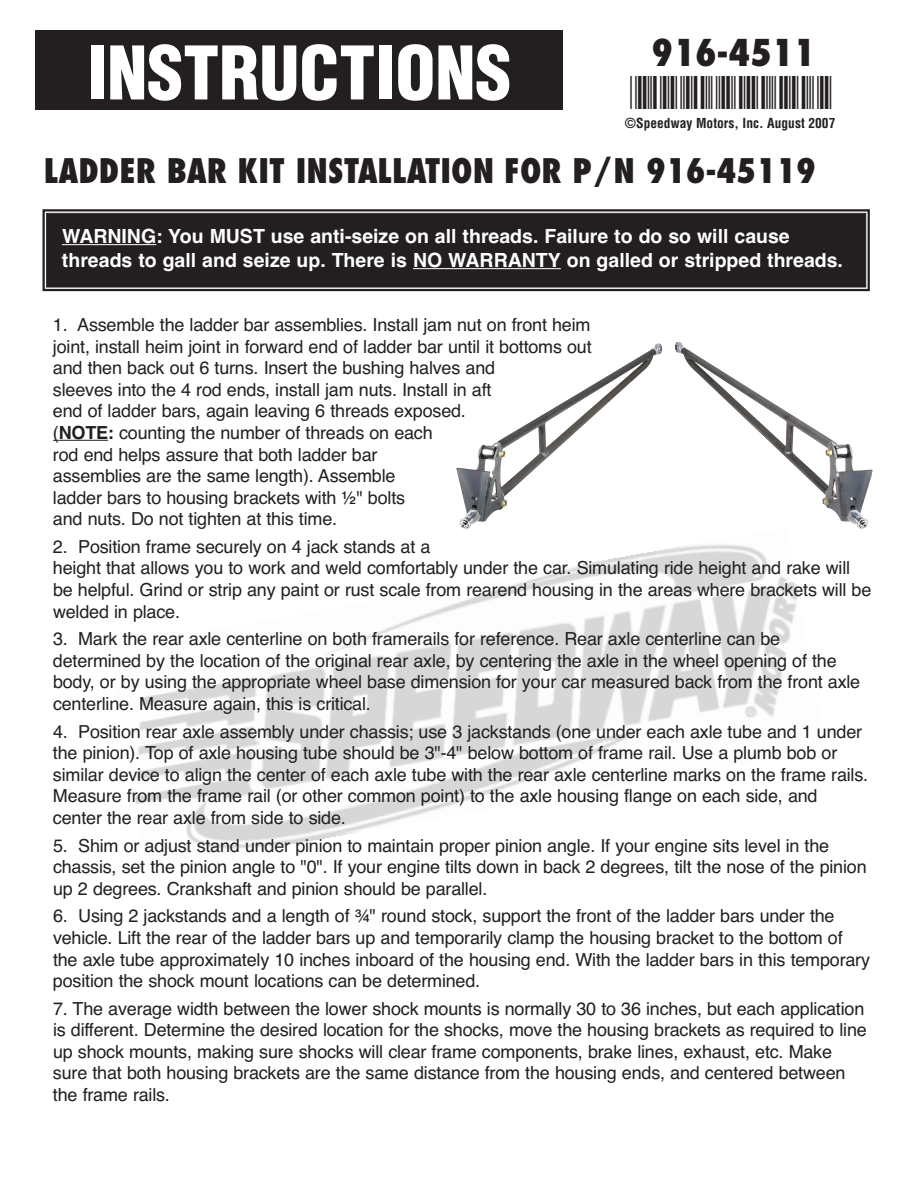
<style>
.page{position:relative;width:918px;height:1188px;background:#fff}
.page>*{position:absolute;margin:0;border:0;box-sizing:border-box;transform-origin:0 0}
.t1{font:900 condensed 72px "Helvetica";color:#fff}
.t2{font:800 condensed 36px "Futura";color:#231f20}
.t3{font:800 condensed 33px "Futura";color:#231f20}
.t4{font:700 19.5px/24px "Helvetica";color:#fff}
.t5{font:18px/21.6px "Helvetica";letter-spacing:-.01em;color:#231f20}
.t6{font:700 condensed 13.5px "Helvetica";color:#231f20}
.s1{font-weight:700}
</style>
<div class="page">
<img style="left:135px;top:544px;width:663px;height:305px">
<div style="left:36px;top:30px;width:527px;height:80px;background:#231f20"></div>
<hr style="left:59px;top:440px;width:49px;height:1px;background:#231f20">
<img style="left:456px;top:342px;width:417px;height:188px">
<div style="left:47px;top:214px;width:818px;height:73px;background:#231f20"></div>
<div style="left:44px;top:210px;width:825px;height:80px;border:3px solid #fff"></div>
<div style="left:42px;top:209px;width:828px;height:82px;border:2px solid #231f20"></div>
<div style="left:46px;top:213px;width:820px;height:74px;border:1px solid #231f20"></div>
<hr style="left:62px;top:244px;width:94px;height:1px;background:#fff">
<hr style="left:413px;top:268px;width:148px;height:1px;background:#fff">
<h1 class="t1" style="left:87px;top:32px;width:426px">INSTRUCTIONS</h1>
<h2 class="t2" style="left:652px;top:37px;width:165px">916-4511</h2>
<p class="t6" style="left:625px;top:115px;width:212px">©Speedway Motors, Inc. August 2007</p>
<h3 class="t3" style="left:44px;top:157px;width:774px">LADDER BAR KIT INSTALLATION FOR P/N 916-45119</h3>
<p class="t4" style="left:62px;top:224px;width:783px">WARNING: You MUST use anti-seize on all threads. Failure to do so will cause threads to gall and seize up. There is NO WARRANTY on galled or stripped threads.</p>
<p class="t5" style="left:53px;top:314px;width:540px">1. Assemble the ladder bar assemblies. Install jam nut on front heim joint, install heim joint in forward end of ladder bar until it bottoms out and then back out 6 turns. Insert the bushing halves and<br>sleeves into the 4 rod ends, install jam nuts. Install in aft<br>end of ladder bars, again leaving 6 threads exposed.<br>(<span class="s1">NOTE:</span> counting the number of threads on each<br>rod end helps assure that both ladder bar<br>assemblies are the same length). Assemble<br>ladder bars to housing brackets with ½" bolts<br>and nuts. Do not tighten at this time.</p>
<p class="t5" style="left:53px;top:536px;width:820px">2. Position frame securely on 4 jack stands at a<br>height that allows you to work and weld comfortably under the car. Simulating ride height and rake will be helpful. Grind or strip any paint or rust scale from rearend housing in the areas where brackets will be welded in place.</p>
<p class="t5" style="left:53px;top:628px;width:809px">3. Mark the rear axle centerline on both framerails for reference. Rear axle centerline can be determined by the location of the original rear axle, by centering the axle in the wheel opening of the body, or by using the appropriate wheel base dimension for your car measured back from the front axle centerline. Measure again, this is critical.</p>
<p class="t5" style="left:53px;top:721px;width:817px">4. Position rear axle assembly under chassis; use 3 jackstands (one under each axle tube and 1 under the pinion). Top of axle housing tube should be 3"-4" below bottom of frame rail. Use a plumb bob or similar device to align the center of each axle tube with the rear axle centerline marks on the frame rails.<br>Measure from the frame rail (or other common point) to the axle housing flange on each side, and center the rear axle from side to side.</p>
<p class="t5" style="left:53px;top:835px;width:815px">5. Shim or adjust stand under pinion to maintain proper pinion angle. If your engine sits level in the chassis, set the pinion angle to "0". If your engine tilts down in back 2 degrees, tilt the nose of the pinion up 2 degrees. Crankshaft and pinion should be parallel.</p>
<p class="t5" style="left:53px;top:905px;width:819px">6. Using 2 jackstands and a length of ¾" round stock, support the front of the ladder bars under the vehicle. Lift the rear of the ladder bars up and temporarily clamp the housing bracket to the bottom of the axle tube approximately 10 inches inboard of the housing end. With the ladder bars in this temporary position the shock mount locations can be determined.</p>
<p class="t5" style="left:53px;top:998px;width:815px">7. The average width between the lower shock mounts is normally 30 to 36 inches, but each application is different. Determine the desired location for the shocks, move the housing brackets as required to line up shock mounts, making sure shocks will clear frame components, brake lines, exhaust, etc. Make sure that both housing brackets are the same distance from the housing ends, and centered between the frame rails.</p>
</div>
